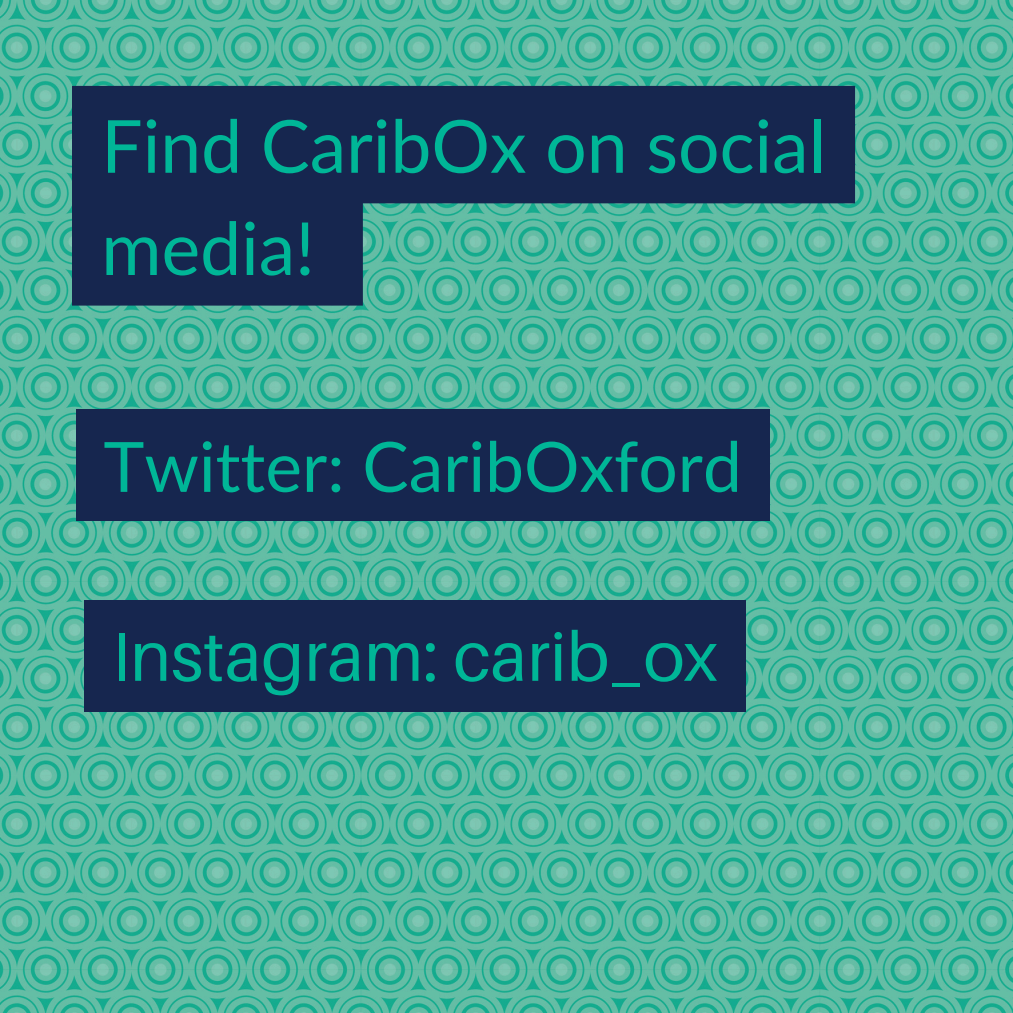
<style>
.page{position:relative;width:1013px;height:1013px;background:#fff}
.page>*{position:absolute;margin:0;border:0;box-sizing:border-box;transform-origin:0 0}
.t1{font:73.25px/102.2px "Lato";color:#00b697}
.t2{font:69.38px "Lato";color:#00b697}
.t3{font:69.38px "Aileron";color:#00b697}
</style>
<div class="page">
<img style="left:0;top:0;width:1012px;height:1012px">
<svg style="left:72px;top:86px;width:783px;height:219px;background:#275066"></svg>
<div style="left:76px;top:409px;width:693px;height:111px;background:#16264f"></div>
<div style="left:84px;top:600px;width:661px;height:111px;background:#16264f"></div>
<h1 class="t1" style="left:101px;top:93px;width:726px">Find CaribOx on social media!</h1>
<h1 class="t2" style="left:103px;top:423px;width:640px">Twitter: CaribOxford</h1>
<h1 class="t3" style="left:112px;top:613px;width:607px">Instagram: carib_ox</h1>
</div>
